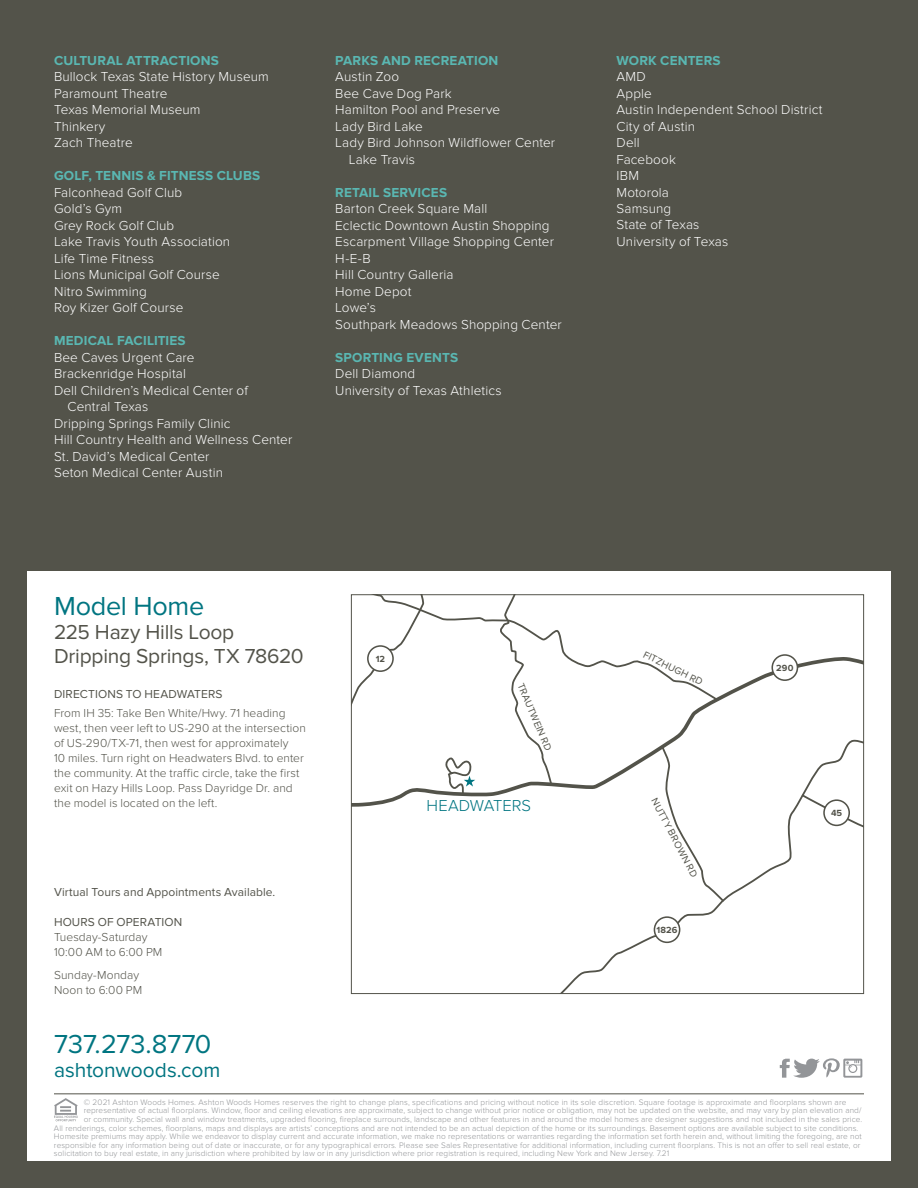
<style>
.page{position:relative;width:918px;height:1188px;background:#53534a}
.page>*{position:absolute;margin:0;border:0;box-sizing:border-box;transform-origin:0 0}
.t1{font:27px "Proxima Nova";letter-spacing:-.01em;color:#007581}
.t2{font:21px/24px "Proxima Nova";letter-spacing:-.01em;color:#53534a}
.t3{font:21px "Proxima Nova";color:#007581}
.t4{font:300 16.5px "Proxima Nova";color:#007581}
.t5{font:300 13.5px/16.5px "Proxima Nova";letter-spacing:.01em;color:#fff}
.t6{font:700 13.5px "Proxima Nova";letter-spacing:.015em;color:#5ab7b2}
.t7{font:300 12px/15px "Proxima Nova";letter-spacing:.005em;color:#53534a}
.t8{font:12px "Proxima Nova";letter-spacing:.005em;color:#53534a}
.t9{font:10.05px "Proxima Nova";color:#53534a}
.t10{font:700 9.3px "Proxima Nova";letter-spacing:.015em;color:#53534a}
.t11{font:300 8.25px "Proxima Nova";letter-spacing:.01em;color:#939598}
</style>
<div class="page">
<div style="left:27px;top:571px;width:864px;height:590px;background:#fff"></div>
<hr style="left:54px;top:1093px;width:810px;height:1px;background:#53534a">
<div style="left:771px;top:654px;width:27px;height:27px;border:2px solid #53534a;border-radius:50%"></div>
<svg style="left:561px;top:674px;width:301px;height:318px"></svg>
<div style="left:654px;top:917px;width:26px;height:25px;background:#fff;border-radius:50%"></div>
<div style="left:654px;top:916px;width:26px;height:27px;border:2px solid #53534a;border-radius:50%"></div>
<svg style="left:801px;top:794px;width:61px;height:62px"></svg>
<div style="left:824px;top:800px;width:25px;height:25px;background:#fff;border-radius:50%"></div>
<div style="left:823px;top:799px;width:27px;height:27px;border:2px solid #53534a;border-radius:50%"></div>
<svg style="left:353px;top:596px;width:372px;height:307px"></svg>
<svg style="left:780px;top:1058px;width:82px;height:20px"></svg>
<svg style="left:54px;top:1098px;width:24px;height:23px"></svg>
<h3 class="t6" style="left:54px;top:52px;width:166px">CULTURAL ATTRACTIONS</h3>
<h3 class="t5" style="left:54px;top:69px;width:216px">Bullock Texas State History Museum<br>Paramount Theatre<br>Texas Memorial Museum<br>Thinkery<br>Zach Theatre</h3>
<h3 class="t6" style="left:54px;top:168px;width:208px">GOLF, TENNIS &amp; FITNESS CLUBS</h3>
<h3 class="t5" style="left:54px;top:184px;width:178px">Falconhead Golf Club<br>Gold’s Gym<br>Grey Rock Golf Club<br>Lake Travis Youth Association<br>Life Time Fitness<br>Lions Municipal Golf Course<br>Nitro Swimming<br>Roy Kizer Golf Course</h3>
<h3 class="t6" style="left:54px;top:333px;width:133px">MEDICAL FACILITIES</h3>
<h3 class="t5" style="left:54px;top:349px;width:142px">Bee Caves Urgent Care</h3>
<h3 class="t5" style="left:54px;top:366px;width:134px">Brackenridge Hospital</h3>
<h3 class="t5" style="left:54px;top:382px;width:195px">Dell Children’s Medical Center of</h3>
<h3 class="t5" style="left:68px;top:399px;width:82px">Central Texas</h3>
<h3 class="t5" style="left:54px;top:415px;width:178px">Dripping Springs Family Clinic</h3>
<h3 class="t5" style="left:54px;top:432px;width:240px">Hill Country Health and Wellness Center</h3>
<h3 class="t5" style="left:54px;top:448px;width:157px">St. David’s Medical Center</h3>
<h3 class="t5" style="left:54px;top:465px;width:171px">Seton Medical Center Austin</h3>
<h3 class="t6" style="left:335px;top:52px;width:165px">PARKS AND RECREATION</h3>
<h3 class="t5" style="left:335px;top:68px;width:65px">Austin Zoo</h3>
<h3 class="t5" style="left:335px;top:85px;width:118px">Bee Cave Dog Park</h3>
<h3 class="t5" style="left:335px;top:101px;width:166px">Hamilton Pool and Preserve</h3>
<h3 class="t5" style="left:335px;top:118px;width:89px">Lady Bird Lake</h3>
<h3 class="t5" style="left:335px;top:134px;width:222px">Lady Bird Johnson Wildflower Center</h3>
<h3 class="t5" style="left:349px;top:151px;width:68px">Lake Travis</h3>
<h3 class="t6" style="left:335px;top:184px;width:113px">RETAIL SERVICES</h3>
<h3 class="t5" style="left:335px;top:200px;width:228px">Barton Creek Square Mall<br>Eclectic Downtown Austin Shopping<br>Escarpment Village Shopping Center<br>H-E-B<br>Hill Country Galleria<br>Home Depot<br>Lowe’s<br>Southpark Meadows Shopping Center</h3>
<h3 class="t6" style="left:335px;top:349px;width:124px">SPORTING EVENTS</h3>
<h3 class="t5" style="left:335px;top:365px;width:168px">Dell Diamond<br>University of Texas Athletics</h3>
<h1 class="t1" style="left:54px;top:591px;width:152px">Model Home</h1>
<h2 class="t2" style="left:54px;top:620px;width:251px">225 Hazy Hills Loop<br>Dripping Springs, TX 78620</h2>
<h3 class="t8" style="left:54px;top:687px;width:170px">DIRECTIONS TO HEADWATERS</h3>
<p class="t7" style="left:54px;top:706px;width:253px">From IH 35: Take Ben White/Hwy. 71 heading west, then veer left to US-290 at the intersection of US-290/TX-71, then west for approximately<br>10 miles. Turn right on Headwaters Blvd. to enter the community. At the traffic circle, take the first exit on Hazy Hills Loop. Pass Dayridge Dr. and the model is located on the left.</p>
<h3 class="t8" style="left:54px;top:886px;width:223px">Virtual Tours and Appointments Available.</h3>
<h3 class="t8" style="left:54px;top:916px;width:130px">HOURS OF OPERATION</h3>
<h3 class="t7" style="left:54px;top:930px;width:110px">Tuesday-Saturday<br>10:00 AM to 6:00 PM</h3>
<h3 class="t7" style="left:54px;top:968px;width:90px">Sunday-Monday<br>Noon to 6:00 PM</h3>
<h1 class="t1" style="left:54px;top:1029px;width:159px">737.273.8770</h1>
<h2 class="t3" style="left:54px;top:1058px;width:168px">ashtonwoods.com</h2>
<p class="t10" style="left:376px;top:655px;width:11px">12</p>
<p class="t9" style="left:525px;top:682px;width:74px;rotate:67deg">TRAUTWEIN RD</p>
<h3 class="t4" style="left:427px;top:796px;width:106px">HEADWATERS</h3>
<h3 class="t6" style="left:616px;top:52px;width:106px">WORK CENTERS</h3>
<h3 class="t5" style="left:616px;top:68px;width:208px">AMD<br>Apple<br>Austin Independent School District<br>City of Austin<br>Dell<br>Facebook<br>IBM<br>Motorola<br>Samsung<br>State of Texas<br>University of Texas</h3>
<p class="t9" style="left:646px;top:650px;width:67px;rotate:26deg">FITZHUGH RD</p>
<p class="t9" style="left:658px;top:796px;width:90px;rotate:62deg">NUTTY BROWN RD</p>
<p class="t10" style="left:657px;top:926px;width:23px">1826</p>
<p class="t10" style="left:776px;top:664px;width:19px">290</p>
<p class="t10" style="left:831px;top:809px;width:13px">45</p>
<p class="t11" style="left:84px;top:1097px;width:764px">© 2021 Ashton Woods Homes. Ashton Woods Homes reserves the right to change plans, specifications and pricing without notice in its sole discretion. Square footage is approximate and floorplans shown are</p>
<p class="t11" style="left:84px;top:1106px;width:779px">representative of actual floorplans. Window, floor and ceiling elevations are approximate, subject to change without prior notice or obligation, may not be updated on the website, and may vary by plan elevation and/</p>
<p class="t11" style="left:84px;top:1115px;width:780px">or community. Special wall and window treatments, upgraded flooring, fireplace surrounds, landscape and other features in and around the model homes are designer suggestions and not included in the sales price.</p>
<p class="t11" style="left:54px;top:1123px;width:806px">All renderings, color schemes, floorplans, maps and displays are artists’ conceptions and are not intended to be an actual depiction of the home or its surroundings. Basement options are available subject to site conditions.</p>
<p class="t11" style="left:54px;top:1132px;width:809px">Homesite premiums may apply. While we endeavor to display current and accurate information, we make no representations or warranties regarding the information set forth herein and, without limiting the foregoing, are not</p>
<p class="t11" style="left:54px;top:1140px;width:808px">responsible for any information being out of date or inaccurate, or for any typographical errors. Please see Sales Representative for additional information, including current floorplans. This is not an offer to sell real estate, or</p>
<p class="t11" style="left:54px;top:1149px;width:617px">solicitation to buy real estate, in any jurisdiction where prohibited by law or in any jurisdiction where prior registration is required, including New York and New Jersey. 7.21</p>
</div>
